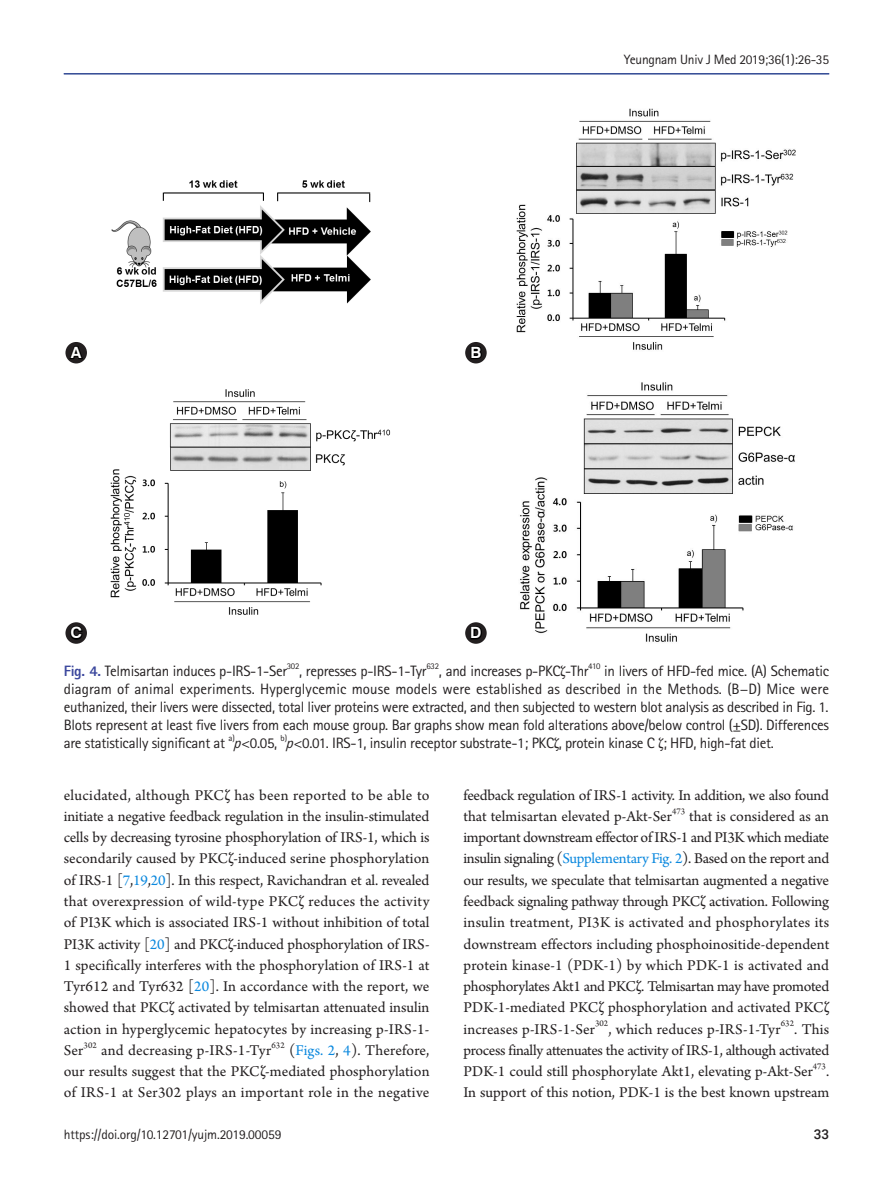
<style>
.page{position:relative;width:893px;height:1191px;background:#fff}
.page>*{position:absolute;margin:0;border:0;box-sizing:border-box;transform-origin:0 0}
.body{font:15.75px/21.3px "Arno Pro";letter-spacing:.005em;color:#231f20;text-align:justify}
.t1{font:700 15.6px "Swiss 721 BT";color:#fff}
.fig-caption{font:15px/18px "Rotis Sans Serif Std";letter-spacing:-.02em;color:#231f20;text-align:justify}
.t2{font:13.5px "Rotis Sans Serif Std";letter-spacing:-.02em;color:#231f20}
.t3{font:500 13.5px "Roboto";color:#231f20}
.body-2{font:9.15px "Arno Pro";letter-spacing:.01em;color:#231f20}
.fig-caption-2{font:8.7px "Rotis Sans Serif Std";letter-spacing:-.03em;color:#231f20}
.s1{font-weight:800;color:#3b479d}
.s2{font-family:"Arno Pro"}
.s3{font-style:italic}
.s4{color:#0b88de}
</style>
<div class="page">
<img style="left:400px;top:74px;width:402px;height:283px">
<img style="left:465px;top:382px;width:330px;height:262px">
<img style="left:64px;top:74px;width:322px;height:230px">
<img style="left:67px;top:346px;width:324px;height:277px">
<div style="left:64px;top:106px;width:73px;height:50px;background:#fff"></div>
<div style="left:64px;top:365px;width:73px;height:50px;background:#fff"></div>
<div style="left:452px;top:85px;width:73px;height:50px;background:#fff"></div>
<div style="left:452px;top:365px;width:73px;height:50px;background:#fff"></div>
<svg style="left:65px;top:342px;width:22px;height:21px"></svg>
<svg style="left:68px;top:342px;width:17px;height:19px"></svg>
<svg style="left:65px;top:622px;width:22px;height:22px"></svg>
<svg style="left:69px;top:624px;width:15px;height:17px"></svg>
<div style="left:465px;top:342px;width:22px;height:21px;background:#231f20;border-radius:50%"></div>
<svg style="left:469px;top:344px;width:14px;height:15px"></svg>
<svg style="left:465px;top:622px;width:22px;height:22px"></svg>
<svg style="left:469px;top:624px;width:14px;height:16px"></svg>
<hr style="left:64px;top:73px;width:765px;height:1px;background:#253f8e">
<p class="t1" style="left:71px;top:343px;width:12px">A</p>
<p class="t1" style="left:70px;top:623px;width:13px">C</p>
<p class="t1" style="left:470px;top:343px;width:12px">B</p>
<p class="t1" style="left:470px;top:623px;width:13px">D</p>
<p class="t2" style="left:624px;top:51px;width:207px">Yeungnam Univ J Med 2019;36(1):26-35</p>
<p class="fig-caption" style="left:64px;top:662px;width:225px"><span class="s1">Fig. 4.</span> Telmisartan induces p-IRS-1-Ser</p>
<p class="fig-caption-2" style="left:287px;top:661px;width:14px">302</p>
<p class="fig-caption" style="left:299px;top:662px;width:129px">, represses p-IRS-1-Tyr</p>
<p class="fig-caption-2" style="left:426px;top:661px;width:14px">632</p>
<p class="fig-caption" style="left:439px;top:662px;width:151px">, and increases p-PKC<span class="s2">ζ</span>-Thr</p>
<p class="fig-caption-2" style="left:588px;top:661px;width:14px">410</p>
<p class="fig-caption" style="left:64px;top:662px;width:767px;text-indent:540px">in livers of HFD-fed mice. (A) Schematic diagram of animal experiments. Hyperglycemic mouse models were established as described in the Methods. (B−D) Mice were euthanized, their livers were dissected, total liver proteins were extracted, and then subjected to western blot analysis as described in Fig. 1.<br>Blots represent at least five livers from each mouse group. Bar graphs show mean fold alterations above/below control (±SD). Differences are statistically significant at</p>
<p class="fig-caption-2" style="left:229px;top:733px;width:8px">a)</p>
<p class="fig-caption" style="left:233px;top:734px;width:46px"><span class="s3">p</span>&lt;0.05,</p>
<p class="fig-caption-2" style="left:281px;top:733px;width:8px">b)</p>
<p class="fig-caption" style="left:286px;top:734px;width:490px"><span class="s3">p</span>&lt;0.01. IRS-1, insulin receptor substrate-1; PKC<span class="s2">ζ</span>, protein kinase C <span class="s2">ζ</span>; HFD, high-fat diet.</p>
<p class="body" style="left:64px;top:785px;width:367px">elucidated, although PKCζ has been reported to be able to initiate a negative feedback regulation in the insulin-stimulated cells by decreasing tyrosine phosphorylation of IRS-1, which is secondarily caused by PKCζ-induced serine phosphorylation of IRS-1 [<span class="s4">7</span>,<span class="s4">19</span>,<span class="s4">20</span>]. In this respect, Ravichandran et al. revealed that overexpression of wild-type PKCζ reduces the activity of PI3K which is associated IRS-1 without inhibition of total PI3K activity [<span class="s4">20</span>] and PKCζ-induced phosphorylation of IRS-1 specifically interferes with the phosphorylation of IRS-1 at Tyr612 and Tyr632 [<span class="s4">20</span>]. In accordance with the report, we showed that PKCζ activated by telmisartan attenuated insulin action in hyperglycemic hepatocytes by increasing p-IRS-1- Ser</p>
<p class="body-2" style="left:84px;top:1039px;width:15px">302</p>
<p class="body" style="left:101px;top:1040px;width:171px">and decreasing p-IRS-1-Tyr</p>
<p class="body-2" style="left:271px;top:1039px;width:15px">632</p>
<p class="body" style="left:64px;top:1040px;width:367px;text-indent:225px">(<span class="s4">Figs. 2</span>, <span class="s4">4</span>). Therefore, our results suggest that the PKCζ-mediated phosphorylation of IRS-1 at Ser302 plays an important role in the negative</p>
<p class="body" style="left:463px;top:785px;width:367px">feedback regulation of IRS-1 activity. In addition, we also found that telmisartan elevated p-Akt-Ser</p>
<p class="body-2" style="left:672px;top:805px;width:15px">473</p>
<p class="body" style="left:463px;top:806px;width:367px;text-indent:226px">that is considered as an important downstream effector of IRS-1 and PI3K which mediate insulin signaling (<span class="s4">Supplementary Fig. 2</span>). Based on the report and our results, we speculate that telmisartan augmented a negative feedback signaling pathway through PKCζ activation. Following insulin treatment, PI3K is activated and phosphorylates its downstream effectors including phosphoinositide-dependent protein kinase-1 (PDK-1) by which PDK-1 is activated and phosphorylates Akt1 and PKCζ. Telmisartan may have promoted PDK-1-mediated PKCζ phosphorylation and activated PKCζ increases p-IRS-1-Ser</p>
<p class="body-2" style="left:595px;top:1018px;width:15px">302</p>
<p class="body" style="left:608px;top:1019px;width:174px">, which reduces p-IRS-1-Tyr</p>
<p class="body-2" style="left:781px;top:1018px;width:15px">632</p>
<p class="body" style="left:463px;top:1019px;width:367px;text-indent:331px">. This process finally attenuates the activity of IRS-1, although activated PDK-1 could still phosphorylate Akt1, elevating p-Akt-Ser</p>
<p class="body-2" style="left:813px;top:1060px;width:15px">473</p>
<p class="body" style="left:463px;top:1061px;width:367px;text-align:right">.<br>In support of this notion, PDK-1 is the best known upstream</p>
<p class="t2" style="left:64px;top:1126px;width:219px">https://doi.org/10.12701/yujm.2019.00059</p>
<p class="t3" style="left:814px;top:1124px;width:17px">33</p>
</div>
